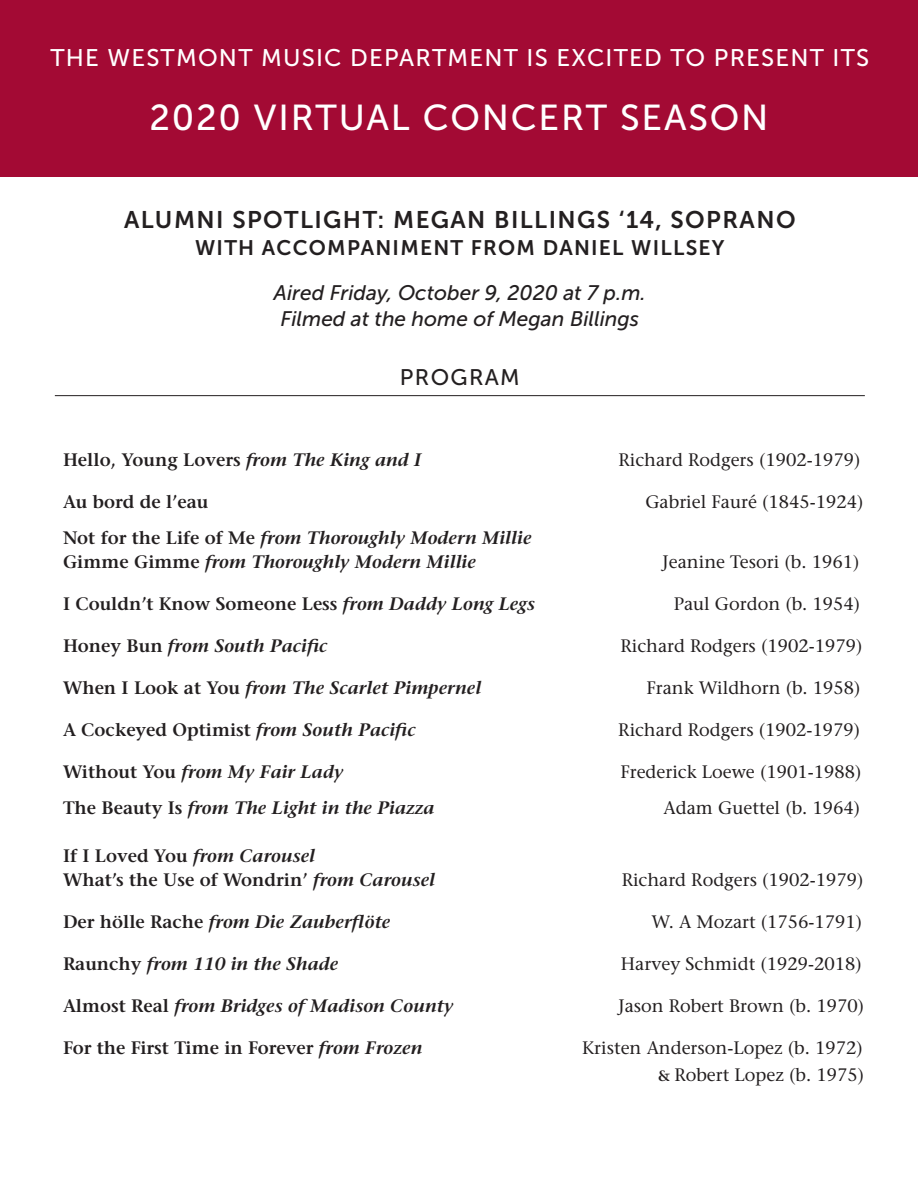
<style>
.page{position:relative;width:918px;height:1188px;background:#fff}
.page>*{position:absolute;margin:0;border:0;box-sizing:border-box;transform-origin:0 0}
.t1{font:36px "Museo Sans 500";letter-spacing:.05em;color:#fff}
.t2{font:24px "Museo Sans 500";letter-spacing:.05em;color:#fff}
.t3{font:24px "Museo Sans 700";letter-spacing:.06em;color:#231f20}
.t4{font:22.5px "Museo Sans 500";letter-spacing:.06em;color:#231f20}
.t5{font:italic 21px/25.5px "Museo Sans 500";color:#231f20;text-align:center}
.t6{font:21px "Museo Sans 700";letter-spacing:.06em;color:#231f20}
.t7{font:500 18px/27px "Stone Serif Std";color:#231f20;text-align:right}
.t8{font:italic 600 18px/24px "Stone Serif Std";color:#231f20}
.t9{font:600 18px/24px "Stone Serif Std";color:#231f20}
.s1{font-style:italic}
.s2{font-style:normal}
.s3{font-weight:600;font-size:15px}
</style>
<div class="page">
<div style="left:0;top:0;width:918px;height:176px;background:#a30a34"></div>
<hr style="left:55px;top:395px;width:810px;height:1px;background:#231f20">
<h2 class="t2" style="left:50px;top:45px;width:821px">THE WESTMONT MUSIC DEPARTMENT IS EXCITED TO PRESENT ITS</h2>
<h1 class="t1" style="left:149px;top:98px;width:621px">2020 VIRTUAL CONCERT SEASON</h1>
<h2 class="t3" style="left:124px;top:207px;width:673px">ALUMNI SPOTLIGHT: MEGAN BILLINGS ‘14, SOPRANO</h2>
<p class="t6" style="left:195px;top:236px;width:531px">WITH ACCOMPANIMENT FROM DANIEL WILLSEY</p>
<p class="t5" style="left:274px;top:280px;width:373px">Aired Friday, October 9, 2020 at 7 p.m.<br>Filmed at the home of Megan Billings</p>
<p class="t4" style="left:400px;top:365px;width:121px">PROGRAM</p>
<p class="t9" style="left:63px;top:447px;width:360px">Hello, Young Lovers <span class="s1">from The King and I</span></p>
<p class="t7" style="left:619px;top:446px;width:243px">Richard Rodgers (1902-1979)</p>
<p class="t9" style="left:63px;top:489px;width:147px">Au bord de l’eau</p>
<p class="t7" style="left:645px;top:488px;width:220px">Gabriel Fauré (1845-1924)</p>
<p class="t8" style="left:63px;top:525px;width:470px"><span class="s2">Not for the Life of Me</span> from Thoroughly Modern Millie<br><span class="s2">Gimme Gimme</span> from Thoroughly Modern Millie</p>
<p class="t7" style="left:663px;top:548px;width:198px">Jeanine Tesori (b. 1961)</p>
<p class="t9" style="left:63px;top:591px;width:474px">I Couldn’t Know Someone Less <span class="s1">from Daddy Long Legs</span></p>
<p class="t7" style="left:674px;top:590px;width:188px">Paul Gordon (b. 1954)</p>
<p class="t8" style="left:63px;top:633px;width:266px"><span class="s2">Honey Bun</span> from South Pacific</p>
<p class="t7" style="left:621px;top:632px;width:243px">Richard Rodgers (1902-1979)</p>
<p class="t8" style="left:63px;top:675px;width:420px"><span class="s2">When I Look at You</span> from The Scarlet Pimpernel</p>
<p class="t7" style="left:646px;top:674px;width:216px">Frank Wildhorn (b. 1958)</p>
<p class="t9" style="left:63px;top:717px;width:354px">A Cockeyed Optimist <span class="s1">from South Pacific</span></p>
<p class="t7" style="left:618px;top:716px;width:243px">Richard Rodgers (1902-1979)</p>
<p class="t8" style="left:63px;top:759px;width:282px"><span class="s2">Without You</span> from My Fair Lady</p>
<p class="t7" style="left:620px;top:758px;width:242px">Frederick Loewe (1901-1988)</p>
<p class="t8" style="left:63px;top:795px;width:373px"><span class="s2">The Beauty Is</span> from The Light in the Piazza</p>
<p class="t7" style="left:664px;top:794px;width:198px">Adam Guettel (b. 1964)</p>
<p class="t9" style="left:63px;top:843px;width:374px">If I Loved You <span class="s1">from Carousel<br></span>What’s the Use of Wondrin’ <span class="s1">from Carousel</span></p>
<p class="t7" style="left:622px;top:866px;width:243px">Richard Rodgers (1902-1979)</p>
<p class="t8" style="left:63px;top:909px;width:329px"><span class="s2">Der hölle Rache</span> from Die Zauberflöte</p>
<p class="t7" style="left:652px;top:908px;width:212px">W. A Mozart (1756-1791)</p>
<p class="t8" style="left:63px;top:951px;width:277px"><span class="s2">Raunchy</span> from 110 in the Shade</p>
<p class="t7" style="left:621px;top:950px;width:242px">Harvey Schmidt (1929-2018)</p>
<p class="t8" style="left:63px;top:993px;width:392px"><span class="s2">Almost Real</span> from Bridges of Madison County</p>
<p class="t7" style="left:618px;top:992px;width:247px">Jason Robert Brown (b. 1970)</p>
<p class="t9" style="left:63px;top:1035px;width:361px">For the First Time in Forever <span class="s1">from Frozen</span></p>
<p class="t7" style="left:582px;top:1034px;width:283px">Kristen Anderson-Lopez (b. 1972) <span class="s3">&amp;</span> Robert Lopez (b. 1975)</p>
</div>
